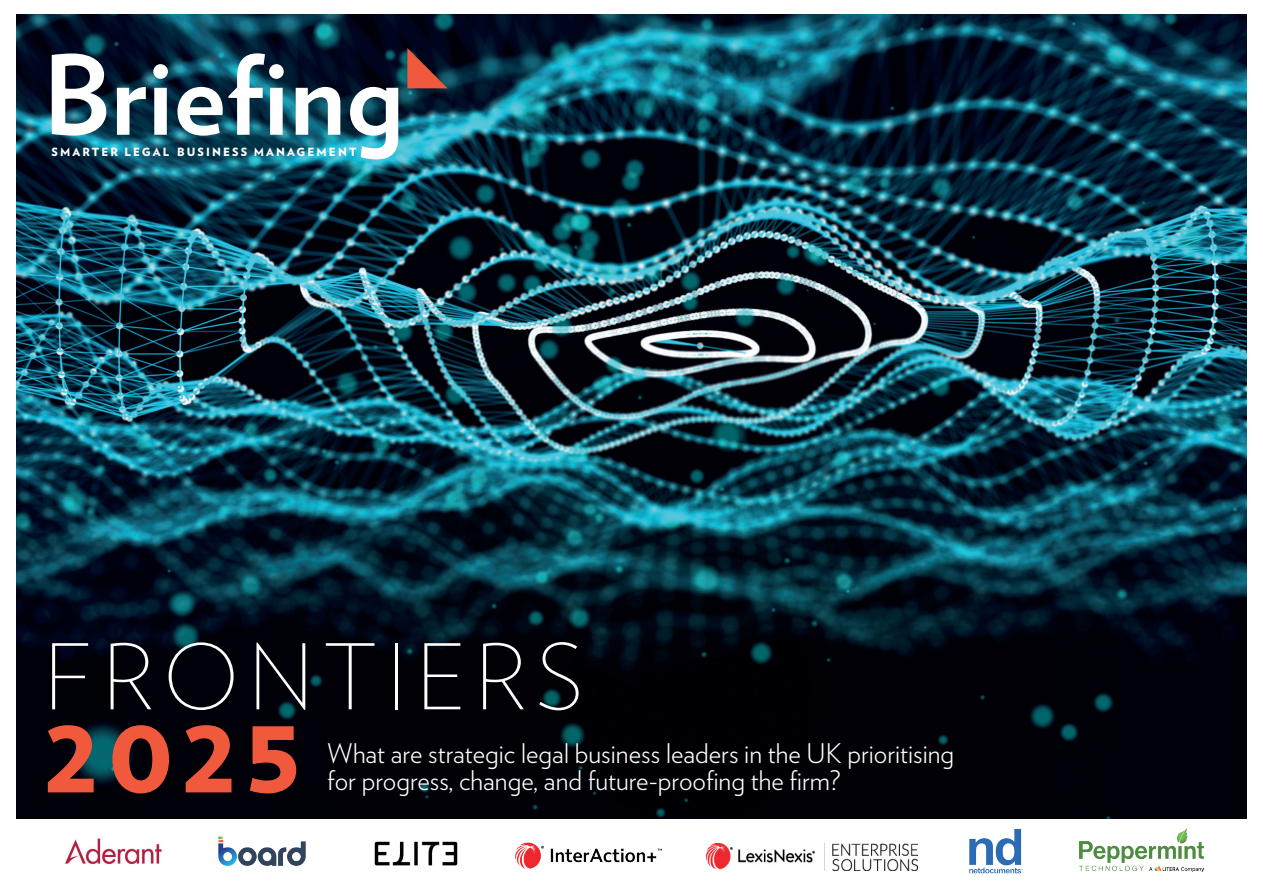
<style>
.page{position:relative;width:1263px;height:893px;background:#fff}
.page>*{position:absolute;margin:0;border:0;box-sizing:border-box;transform-origin:0 0}
.t1{font:700 109.95px "Verlag";color:#fff}
.t2{font:200 90.15px "Verlag";letter-spacing:.1em;color:#fff}
.t3{font:900 90.15px "Verlag";color:#f0593c}
.t4{font:300 27px/27px "Verlag";color:#fff}
.t5{font:900 11.25px "Verlag";letter-spacing:.185em;color:#fff}
</style>
<div class="page">
<img style="left:65px;top:838px;width:97px;height:27px">
<img style="left:374px;top:841px;width:84px;height:25px">
<img style="left:706px;top:844px;width:211px;height:26px">
<img style="left:969px;top:829px;width:54px;height:45px">
<img style="left:17px;top:15px;width:1229px;height:804px">
<img style="left:218px;top:836px;width:88px;height:30px">
<img style="left:1079px;top:829px;width:124px;height:42px">
<img style="left:515px;top:842px;width:147px;height:27px">
<svg style="left:407px;top:48px;width:41px;height:40px"></svg>
<h1 class="t1" style="left:43px;top:9px;width:362px">Briefing</h1>
<p class="t5" style="left:51px;top:142px;width:307px">SMARTER LEGAL BUSINESS MANAGEMENT</p>
<h2 class="t2" style="left:44px;top:612px;width:542px">FRONTIERS</h2>
<h2 class="t3" style="left:44px;top:685px;width:259px">2025</h2>
<p class="t4" style="left:327px;top:738px;width:628px">What are strategic legal business leaders in the UK prioritising for progress, change, and future-proofing the firm?</p>
</div>
